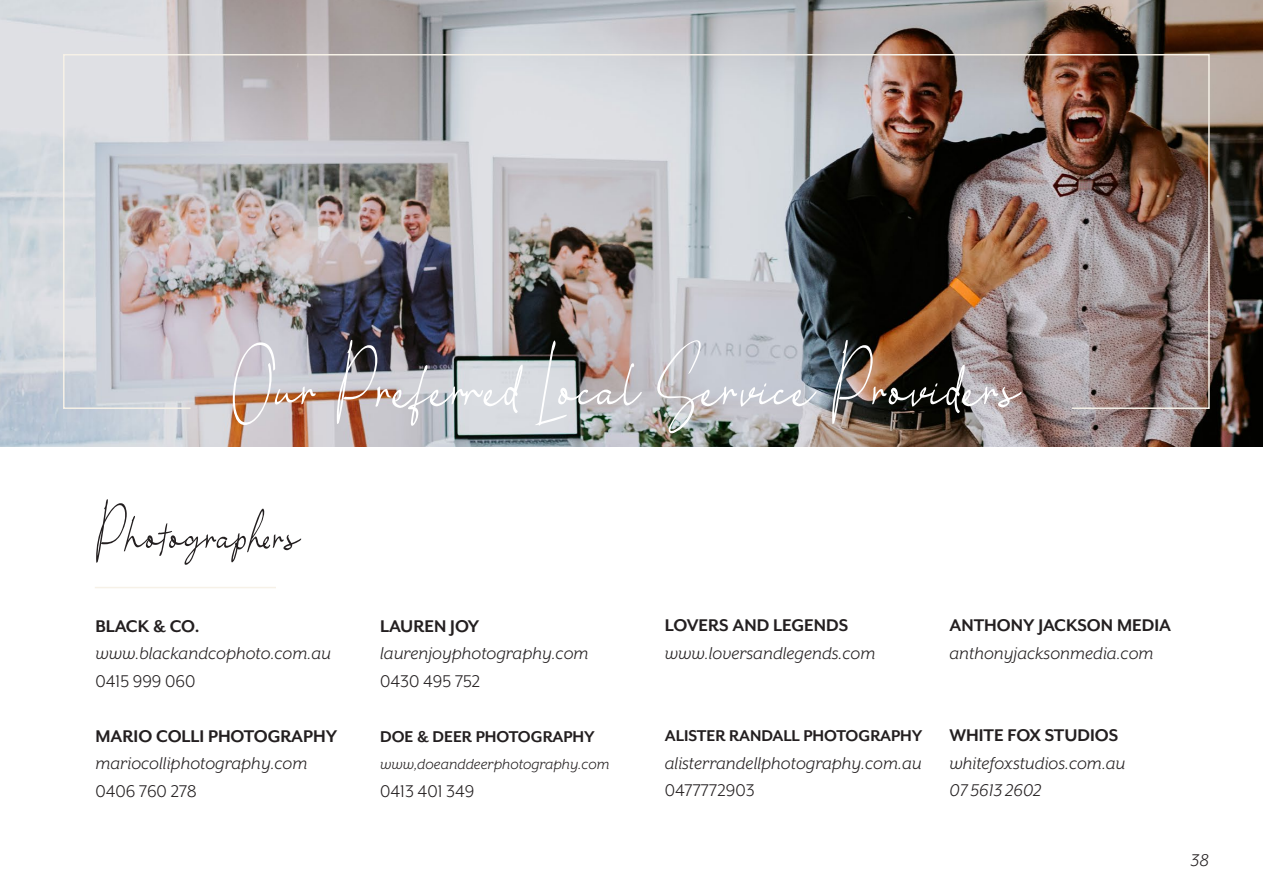
<style>
.page{position:relative;width:1263px;height:893px;background:#fff}
.page>*{position:absolute;margin:0;border:0;box-sizing:border-box;transform-origin:0 0}
.t1{font:79.5px "Little Queen Signature";color:#fff}
.t2{font:60px "Little Queen Signature";color:#231f20}
.BODY{font:italic 19.5px "Mr Eaves XL San OT";color:#231f20}
.BODY-2{font:700 19.5px "Mr Eaves XL San OT";color:#231f20}
.BODY-3{font:19.5px "Mr Eaves XL San OT";color:#231f20}
.BODY-4{font:700 18px "Mr Eaves XL San OT";color:#231f20}
.BODY-5{font:italic 16.5px "Mr Eaves XL San OT";color:#231f20}
</style>
<div class="page">
<img style="left:0;top:0;width:1263px;height:446px">
<img style="left:62px;top:53px;width:1148px;height:357px">
<hr style="left:95px;top:587px;width:181px;height:1px;background:#f6f1e7">
<p class="t1" style="left:232px;top:330px;width:786px">Our Preferred Local Service Providers</p>
<p class="t2" style="left:95px;top:492px;width:204px">Photographers</p>
<p class="BODY-2" style="left:95px;top:615px;width:105px">BLACK &amp; CO.</p>
<p class="BODY" style="left:95px;top:643px;width:237px">www.blackandcophoto.com.au</p>
<p class="BODY-3" style="left:95px;top:670px;width:101px">0415 999 060</p>
<p class="BODY-2" style="left:95px;top:725px;width:243px">MARIO COLLI PHOTOGRAPHY</p>
<p class="BODY" style="left:95px;top:753px;width:214px">mariocolliphotography.com</p>
<p class="BODY-3" style="left:95px;top:780px;width:103px">0406 760 278</p>
<p class="BODY-2" style="left:380px;top:615px;width:101px">LAUREN JOY</p>
<p class="BODY" style="left:380px;top:642px;width:210px">laurenjoyphotography.com</p>
<p class="BODY-3" style="left:380px;top:670px;width:102px">0430 495 752</p>
<p class="BODY-4" style="left:380px;top:726px;width:216px">DOE &amp; DEER PHOTOGRAPHY</p>
<p class="BODY-5" style="left:380px;top:755px;width:231px">www,doeanddeerphotography.com</p>
<p class="BODY-3" style="left:380px;top:780px;width:96px">0413 401 349</p>
<p class="BODY-2" style="left:665px;top:615px;width:185px">LOVERS AND LEGENDS</p>
<p class="BODY" style="left:665px;top:642px;width:212px">www.loversandlegends.com</p>
<p class="BODY-4" style="left:665px;top:726px;width:259px">ALISTER RANDALL PHOTOGRAPHY</p>
<p class="BODY" style="left:665px;top:752px;width:258px">alisterrandellphotography.com.au</p>
<p class="BODY-3" style="left:665px;top:780px;width:91px">0477772903</p>
<p class="BODY-2" style="left:949px;top:615px;width:223px">ANTHONY JACKSON MEDIA</p>
<p class="BODY" style="left:949px;top:642px;width:206px">anthonyjacksonmedia.com</p>
<p class="BODY-2" style="left:949px;top:725px;width:170px">WHITE FOX STUDIOS</p>
<p class="BODY" style="left:949px;top:752px;width:178px">whitefoxstudios.com.au</p>
<p class="BODY" style="left:949px;top:780px;width:94px">07 5613 2602</p>
<p class="BODY" style="left:1190px;top:850px;width:20px">38</p>
</div>
